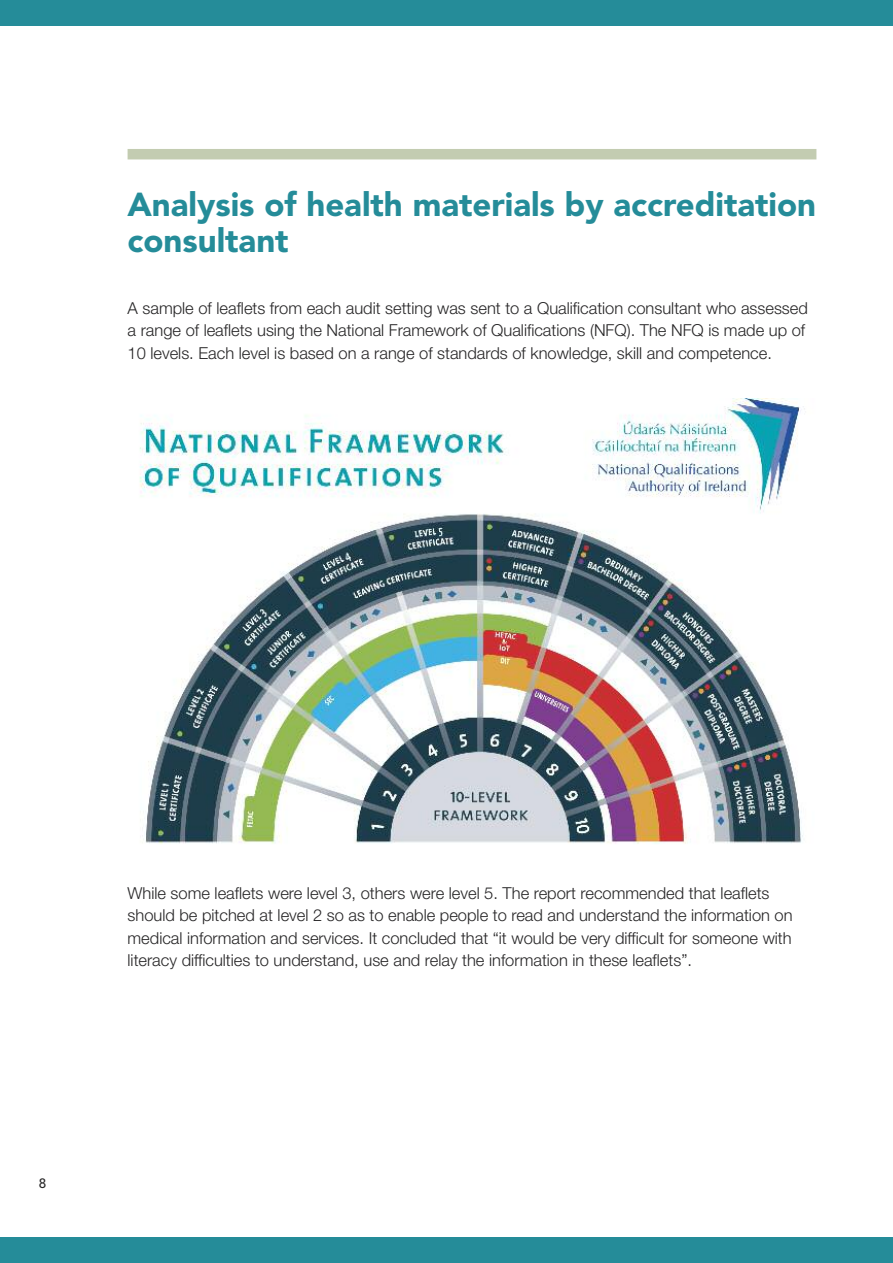
<style>
.page{position:relative;width:893px;height:1263px;background:#fff}
.page>*{position:absolute;margin:0;border:0;box-sizing:border-box;transform-origin:0 0}
.t1{font:900 33px/36px "Avenir";color:#258c99}
.t2{font:300 16.5px/22.5px "Helvetica Neue";color:#272627}
.t3{font:500 13.5px "Avenir";color:#272627}
</style>
<div class="page">
<div style="left:128px;top:149px;width:688px;height:10px;background:#c3ccb1"></div>
<div style="left:0;top:0;width:893px;height:26px;background:#258c99"></div>
<div style="left:0;top:1237px;width:893px;height:26px;background:#258c99"></div>
<img style="left:140px;top:399px;width:665px;height:445px">
<h1 class="t1" style="left:128px;top:190px;width:690px">Analysis of health materials by accreditation consultant</h1>
<p class="t2" style="left:128px;top:296px;width:682px">A sample of leaflets from each audit setting was sent to a Qualification consultant who assessed a range of leaflets using the National Framework of Qualifications (NFQ). The NFQ is made up of<br>10 levels. Each level is based on a range of standards of knowledge, skill and competence.</p>
<p class="t2" style="left:128px;top:881px;width:667px">While some leaflets were level 3, others were level 5. The report recommended that leaflets should be pitched at level 2 so as to enable people to read and understand the information on medical information and services. It concluded that “it would be very difficult for someone with literacy difficulties to understand, use and relay the information in these leaflets”.</p>
<p class="t3" style="left:39px;top:1178px;width:9px">8</p>
</div>
